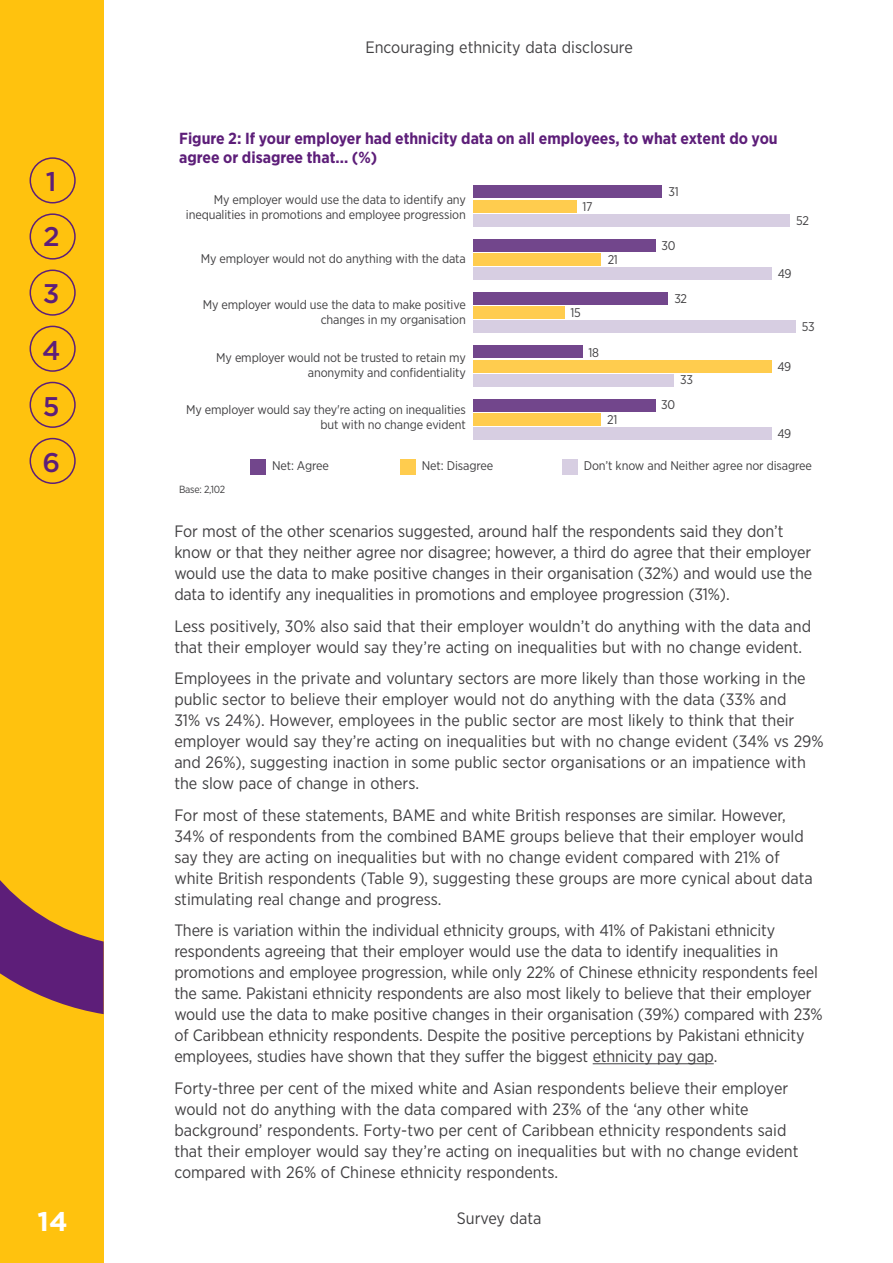
<style>
.page{position:relative;width:893px;height:1263px;background:#fff}
.page>*{position:absolute;margin:0;border:0;box-sizing:border-box;transform-origin:0 0}
.t1{font:500 27px/56.1px "Gotham";color:#5d1e79}
.t2{font:700 27px "Gotham";color:#fff}
.B_body{font:16.5px/21px "Gotham Narrow";letter-spacing:-.005em;color:#414042}
.t3{font:700 16.05px/19px "Gotham Narrow";color:#5d1e79}
.t4{font:12.6px/14.9px "Gotham Narrow";letter-spacing:-.01em;color:#414042;text-align:right}
.t5{font:10.35px "Gotham Narrow";color:#414042}
</style>
<div class="page">
<div style="left:0;top:0;width:104px;height:1263px;background:#ffc20e"></div>
<svg style="left:0;top:880px;width:104px;height:134px"></svg>
<div style="left:30px;top:157px;width:46px;height:46px;border:2px solid #5d1e79;border-radius:50%"></div>
<div style="left:30px;top:213px;width:46px;height:47px;border:2px solid #5d1e79;border-radius:50%"></div>
<div style="left:30px;top:270px;width:46px;height:46px;border:2px solid #5d1e79;border-radius:50%"></div>
<div style="left:30px;top:326px;width:46px;height:46px;border:2px solid #5d1e79;border-radius:50%"></div>
<div style="left:30px;top:382px;width:46px;height:46px;border:2px solid #5d1e79;border-radius:50%"></div>
<div style="left:30px;top:438px;width:46px;height:46px;border:2px solid #5d1e79;border-radius:50%"></div>
<hr style="left:593px;top:1063px;width:121px;height:1px;background:#414042">
<div style="left:251px;top:459px;width:15px;height:15px;background:#72468c"></div>
<div style="left:401px;top:459px;width:15px;height:15px;background:#ffcc4e"></div>
<div style="left:563px;top:459px;width:15px;height:15px;background:#d7cee2"></div>
<div style="left:473px;top:214px;width:317px;height:13px;background:#d7cee2"></div>
<div style="left:473px;top:267px;width:298px;height:13px;background:#d7cee2"></div>
<div style="left:473px;top:321px;width:323px;height:12px;background:#d7cee2"></div>
<div style="left:473px;top:374px;width:201px;height:13px;background:#d7cee2"></div>
<div style="left:473px;top:427px;width:298px;height:13px;background:#d7cee2"></div>
<div style="left:473px;top:200px;width:104px;height:13px;background:#ffcc4e"></div>
<div style="left:473px;top:253px;width:128px;height:13px;background:#ffcc4e"></div>
<div style="left:473px;top:306px;width:91px;height:13px;background:#ffcc4e"></div>
<div style="left:473px;top:360px;width:298px;height:12px;background:#ffcc4e"></div>
<div style="left:473px;top:413px;width:128px;height:13px;background:#ffcc4e"></div>
<div style="left:473px;top:186px;width:189px;height:12px;background:#72468c"></div>
<div style="left:473px;top:239px;width:183px;height:13px;background:#72468c"></div>
<div style="left:473px;top:292px;width:195px;height:13px;background:#72468c"></div>
<div style="left:473px;top:345px;width:110px;height:13px;background:#72468c"></div>
<div style="left:473px;top:399px;width:183px;height:12px;background:#72468c"></div>
<h1 class="t1" style="left:43px;top:154px;width:18px;line-height:54.6px">1<br>2</h1>
<h1 class="t1" style="left:42px;top:265px;width:20px;text-align:justify">3<br>4<br>5<br>6</h1>
<h1 class="t2" style="left:38px;top:1204px;width:31px">14</h1>
<p class="B_body" style="left:365px;top:36px;width:269px">Encouraging ethnicity data disclosure</p>
<p class="t3" style="left:179px;top:128px;width:600px">Figure 2: If your employer had ethnicity data on all employees, to what extent do you agree or disagree that... (%)</p>
<p class="t4" style="left:186px;top:192px;width:281px">My employer would use the data to identify any inequalities in promotions and employee progression</p>
<p class="t4" style="left:201px;top:251px;width:266px">My employer would not do anything with the data</p>
<p class="t4" style="left:203px;top:297px;width:265px">My employer would use the data to make positive changes in my organisation</p>
<p class="t4" style="left:216px;top:350px;width:251px">My employer would not be trusted to retain my anonymity and confidentiality</p>
<p class="t4" style="left:186px;top:402px;width:281px">My employer would say they're acting on inequalities but with no change evident</p>
<p class="t4" style="left:582px;top:199px;width:12px">17</p>
<p class="t4" style="left:608px;top:252px;width:12px">21</p>
<p class="t4" style="left:570px;top:305px;width:12px">15</p>
<p class="t4" style="left:589px;top:344px;width:12px">18</p>
<p class="t4" style="left:607px;top:412px;width:12px">21</p>
<p class="t4" style="left:668px;top:184px;width:12px">31</p>
<p class="t4" style="left:661px;top:237px;width:16px">30</p>
<p class="t4" style="left:674px;top:291px;width:14px">32</p>
<p class="t4" style="left:680px;top:372px;width:14px">33</p>
<p class="t4" style="left:661px;top:397px;width:16px">30</p>
<p class="t4" style="left:796px;top:213px;width:14px">52</p>
<p class="t4" style="left:778px;top:266px;width:15px">49</p>
<p class="t4" style="left:802px;top:319px;width:14px">53</p>
<p class="t4" style="left:777px;top:358px;width:15px">49</p>
<p class="t4" style="left:777px;top:426px;width:15px">49</p>
<p class="t5" style="left:179px;top:483px;width:48px">Base: 2,102</p>
<p class="t4" style="left:272px;top:458px;width:58px">Net: Agree</p>
<p class="t4" style="left:422px;top:458px;width:73px">Net: Disagree</p>
<p class="t4" style="left:584px;top:458px;width:230px">Don’t know and Neither agree nor disagree</p>
<p class="B_body" style="left:174px;top:520px;width:639px">For most of the other scenarios suggested, around half the respondents said they don’t know or that they neither agree nor disagree; however, a third do agree that their employer would use the data to make positive changes in their organisation (32%) and would use the data to identify any inequalities in promotions and employee progression (31%).</p>
<p class="B_body" style="left:174px;top:615px;width:638px">Less positively, 30% also said that their employer wouldn’t do anything with the data and that their employer would say they’re acting on inequalities but with no change evident.</p>
<p class="B_body" style="left:174px;top:667px;width:651px">Employees in the private and voluntary sectors are more likely than those working in the public sector to believe their employer would not do anything with the data (33% and<br>31% vs 24%). However, employees in the public sector are most likely to think that their employer would say they’re acting on inequalities but with no change evident (34% vs 29% and 26%), suggesting inaction in some public sector organisations or an impatience with the slow pace of change in others.</p>
<p class="B_body" style="left:174px;top:804px;width:640px">For most of these statements, BAME and white British responses are similar. However, 34% of respondents from the combined BAME groups believe that their employer would say they are acting on inequalities but with no change evident compared with 21% of white British respondents (Table 9), suggesting these groups are more cynical about data stimulating real change and progress.</p>
<p class="B_body" style="left:174px;top:919px;width:650px">There is variation within the individual ethnicity groups, with 41% of Pakistani ethnicity respondents agreeing that their employer would use the data to identify inequalities in promotions and employee progression, while only 22% of Chinese ethnicity respondents feel the same. Pakistani ethnicity respondents are also most likely to believe that their employer would use the data to make positive changes in their organisation (39%) compared with 23% of Caribbean ethnicity respondents. Despite the positive perceptions by Pakistani ethnicity employees, studies have shown that they suffer the biggest ethnicity pay gap.</p>
<p class="B_body" style="left:174px;top:1077px;width:626px">Forty-three per cent of the mixed white and Asian respondents believe their employer would not do anything with the data compared with 23% of the ‘any other white background’ respondents. Forty-two per cent of Caribbean ethnicity respondents said that their employer would say they’re acting on inequalities but with no change evident compared with 26% of Chinese ethnicity respondents.</p>
<p class="B_body" style="left:457px;top:1207px;width:86px">Survey data</p>
</div>
